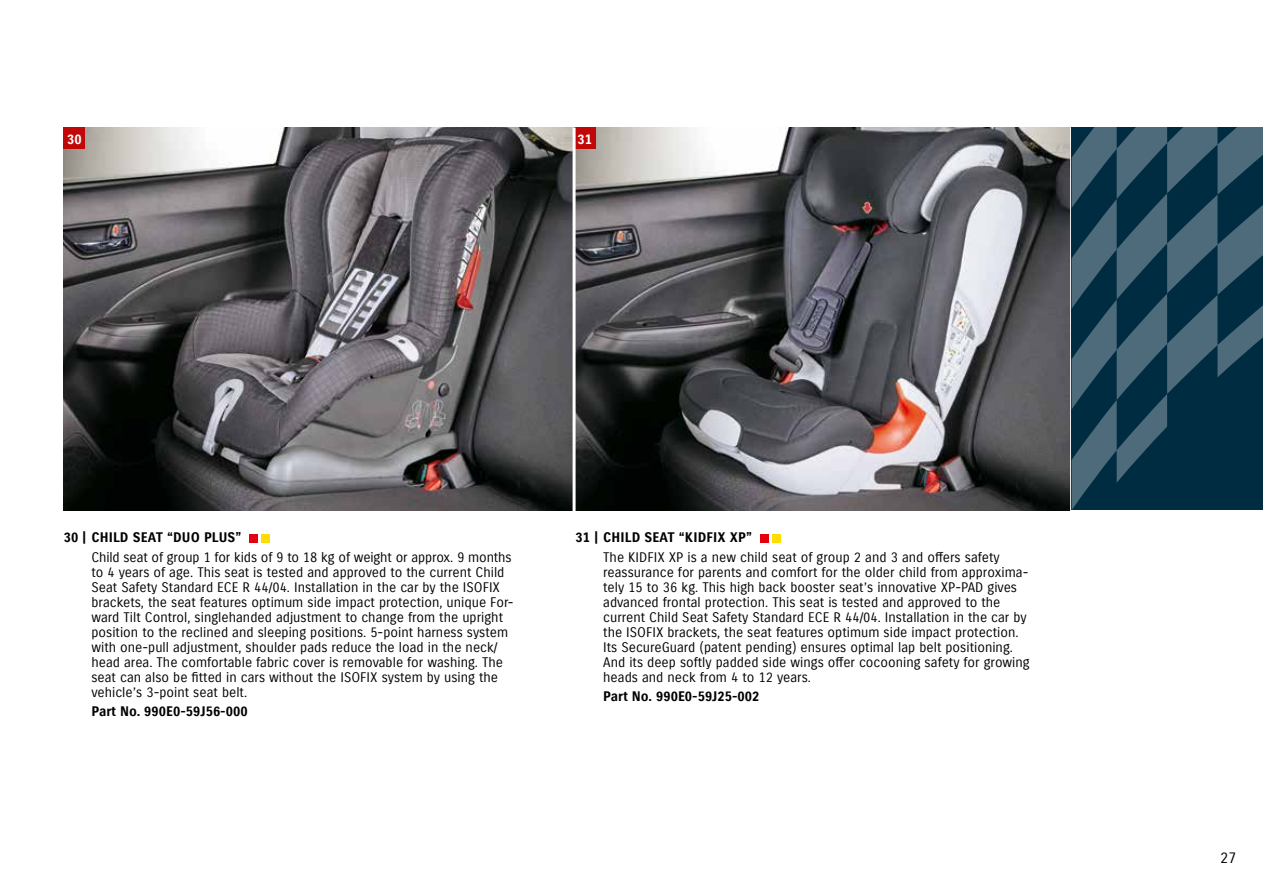
<style>
.page{position:relative;width:1263px;height:893px;background:#fff}
.page>*{position:absolute;margin:0;border:0;box-sizing:border-box;transform-origin:0 0}
.t1{font:15px "Suzuki PRO Regular";color:#000}
.t2{font:13.5px/15px "Suzuki PRO Regular";color:#000}
.t3{font:13.5px "Suzuki PRO Bold";color:#000}
.t4{font:13.5px "Suzuki PRO Bold";color:#fff}
</style>
<div class="page">
<div style="left:249px;top:534px;width:9px;height:8px;background:#e3000f"></div>
<div style="left:262px;top:534px;width:8px;height:8px;background:#fd0"></div>
<div style="left:760px;top:534px;width:8px;height:8px;background:#e3000f"></div>
<div style="left:772px;top:534px;width:9px;height:8px;background:#fd0"></div>
<img style="left:64px;top:128px;width:1006px;height:382px">
<div style="left:64px;top:128px;width:21px;height:21px;background:#c00808"></div>
<div style="left:574px;top:128px;width:21px;height:21px;background:#c00808"></div>
<hr style="left:573px;top:128px;width:3px;height:389px;background:#fff">
<svg style="left:1071px;top:128px;width:192px;height:382px;background:#1f4558"></svg>
<p class="t4" style="left:67px;top:131px;width:16px">30</p>
<p class="t4" style="left:577px;top:131px;width:16px">31</p>
<p class="t3" style="left:64px;top:529px;width:179px">30 | CHILD SEAT “DUO PLUS”</p>
<p class="t2" style="left:91px;top:549px;width:424px">Child seat of group 1 for kids of 9 to 18 kg of weight or approx. 9 months to 4 years of age. This seat is tested and approved to the current Child Seat Safety Standard ECE R 44/04. Installation in the car by the ISOFIX brackets, the seat features optimum side impact protection, unique For&shy;ward Tilt Control, singlehanded adjustment to change from the upright position to the reclined and sleeping positions. 5-point harness system with one-pull adjustment, shoulder pads reduce the load in the neck/ head area. The comfortable fabric cover is removable for washing. The seat can also be fitted in cars without the ISOFIX system by using the vehicle’s 3-point seat belt.</p>
<p class="t3" style="left:91px;top:703px;width:158px">Part No. 990E0-59J56-000</p>
<p class="t3" style="left:576px;top:529px;width:178px">31 | CHILD SEAT “KIDFIX XP”</p>
<p class="t2" style="left:603px;top:549px;width:428px">The KIDFIX XP is a new child seat of group 2 and 3 and offers safety reassurance for parents and comfort for the older child from approxima&shy;tely 15 to 36 kg. This high back booster seat’s innovative XP-PAD gives advanced frontal protection. This seat is tested and approved to the current Child Seat Safety Standard ECE R 44/04. Installation in the car by the ISOFIX brackets, the seat features optimum side impact protection.<br>Its SecureGuard (patent pending) ensures optimal lap belt positioning.<br>And its deep softly padded side wings offer cocooning safety for growing heads and neck from 4 to 12 years.</p>
<p class="t3" style="left:603px;top:688px;width:158px">Part No. 990E0-59J25-002</p>
<p class="t1" style="left:1220px;top:849px;width:18px">27</p>
</div>
